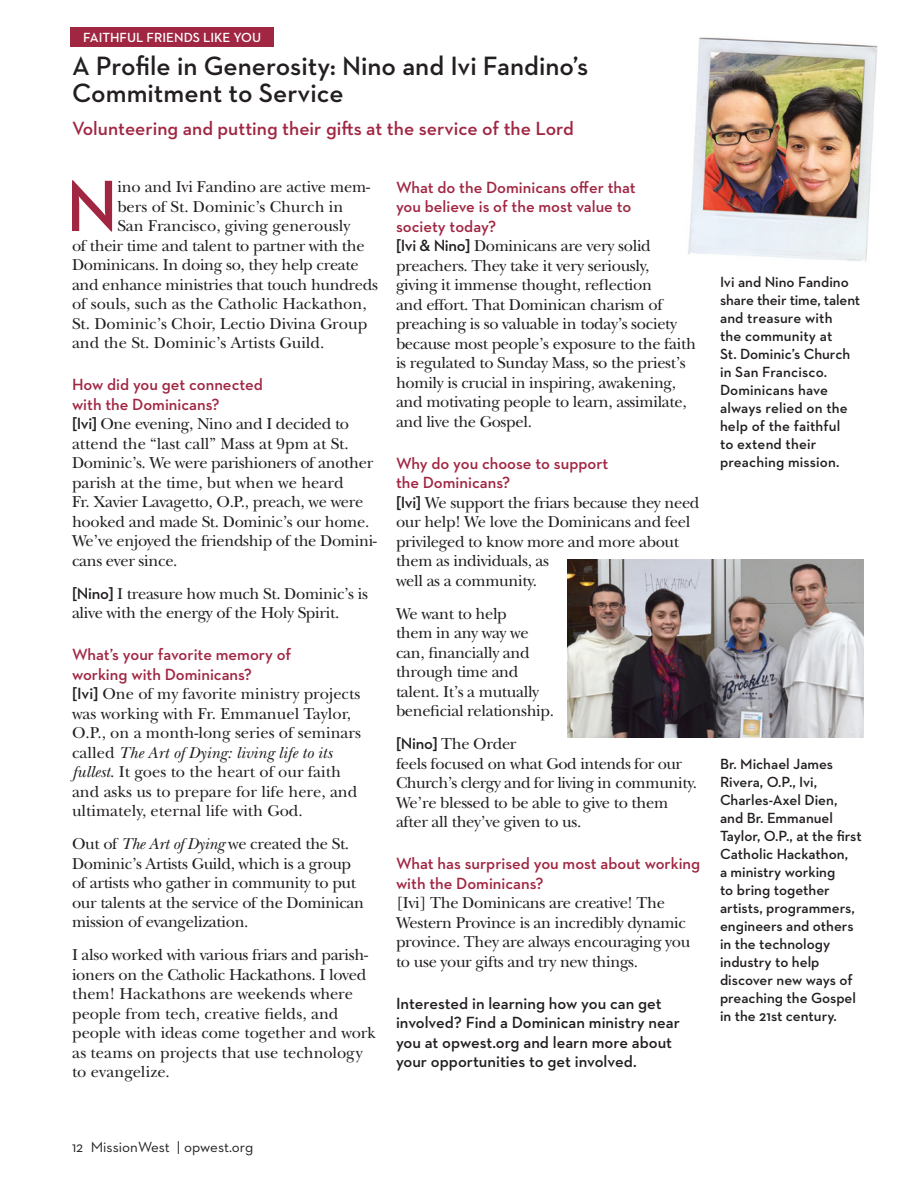
<style>
.page{position:relative;width:918px;height:1188px;background:#fff}
.page>*{position:absolute;margin:0;border:0;box-sizing:border-box;transform-origin:0 0}
.body_1st_drop_cap{font:600 73.8px "Neutraface 2 Text";color:#a02642}
.t1{font:600 27px/27px "Neutraface 2 Text";color:#231f20}
.subtitle{font:600 19.5px "Neutraface 2 Text";color:#a02642}
.body_1st{font:16.5px/19.5px "New Baskerville";letter-spacing:-.02em;color:#231f20}
.subhead{font:600 16.5px/19.5px "Neutraface 2 Text";color:#a02642}
.body_1st-2{font:16.5px/19.5px "New Baskerville";color:#231f20}
.body_1st_drop_cap-2{font:16.5px "New Baskerville";color:#231f20}
.san_serif_body{font:600 16.5px/19.5px "Neutraface 2 Text";color:#231f20}
.body_1st_drop_cap-3{font:16.5px "New Baskerville";letter-spacing:-.02em;color:#231f20}
.t2{font:600 15px/18px "Neutraface 2 Text";color:#231f20}
.t3{font:15px "Neutraface 2 Text";color:#231f20}
.t4{font:600 13.5px "Neutraface 2 Text";color:#fff}
.s1{font-family:"Neutraface 2 Text";font-weight:600}
.s2{font-style:italic}
</style>
<div class="page">
<img style="left:567px;top:559px;width:297px;height:179px">
<div style="left:70px;top:27px;width:204px;height:20px;background:#a02642"></div>
<img style="left:688px;top:37px;width:190px;height:225px">
<p class="t4" style="left:83px;top:29px;width:180px">FAITHFUL FRIENDS LIKE YOU</p>
<p class="t1" style="left:72px;top:52px;width:518px">A Profile in Generosity: Nino and Ivi Fandino’s<br>Commitment to Service</p>
<p class="subtitle" style="left:72px;top:116px;width:504px">Volunteering and putting their gifts at the service of the Lord</p>
<p class="body_1st_drop_cap" style="left:66px;top:159px;width:54px">N</p>
<p class="body_1st_drop_cap-2" style="left:117px;top:177px;width:254px">ino and Ivi Fandino are active mem-</p>
<p class="body_1st_drop_cap-2" style="left:117px;top:197px;width:228px">bers of St. Dominic’s Church in</p>
<p class="body_1st_drop_cap-2" style="left:117px;top:216px;width:234px">San Francisco, giving generously</p>
<p class="body_1st_drop_cap-3" style="left:72px;top:236px;width:294px">of their time and talent to partner with the</p>
<p class="body_1st_drop_cap-3" style="left:72px;top:255px;width:288px">Dominicans. In doing so, they help create</p>
<p class="body_1st_drop_cap-3" style="left:72px;top:275px;width:307px">and enhance ministries that touch hundreds</p>
<p class="body_1st_drop_cap-2" style="left:72px;top:294px;width:296px">of souls, such as the Catholic Hackathon,</p>
<p class="body_1st_drop_cap-2" style="left:72px;top:314px;width:297px">St. Dominic’s Choir, Lectio Divina Group</p>
<p class="body_1st_drop_cap-2" style="left:72px;top:333px;width:254px">and the St. Dominic’s Artists Guild.</p>
<p class="subhead" style="left:72px;top:374px;width:193px">How did you get connected with the Dominicans?</p>
<p class="body_1st" style="left:72px;top:414px;width:306px"><span class="s1">[Ivi]</span> One evening, Nino and I decided to attend the “last call” Mass at 9pm at St.<br>Dominic’s. We were parishioners of another parish at the time, but when we heard<br>Fr. Xavier Lavagetto, O.P., preach, we were hooked and made St. Dominic’s our home.<br>We’ve enjoyed the friendship of the Domini&shy;cans ever since.</p>
<p class="body_1st" style="left:72px;top:584px;width:298px"><span class="s1">[Nino]</span> I treasure how much St. Dominic’s is alive with the energy of the Holy Spirit.</p>
<p class="subhead" style="left:72px;top:644px;width:221px">What’s your favorite memory of working with Dominicans?</p>
<p class="body_1st-2" style="left:72px;top:684px;width:291px"><span class="s1">[Ivi]</span> One of my favorite ministry projects was working with Fr. Emmanuel Taylor, O.P., on a month-long series of seminars called <span class="s2">The Art of Dying: living life to its fullest</span>. It goes to the heart of our faith and asks us to prepare for life here, and ultimately, eternal life with God.</p>
<p class="body_1st" style="left:72px;top:834px;width:294px">Out of <span class="s2">The Art of Dying</span> we created the St.<br>Dominic’s Artists Guild, which is a group of artists who gather in community to put our talents at the service of the Dominican mission of evangelization.</p>
<p class="body_1st" style="left:72px;top:945px;width:305px">I also worked with various friars and parish&shy;ioners on the Catholic Hackathons. I loved them! Hackathons are weekends where people from tech, creative fields, and people with ideas come together and work as teams on projects that use technology to evangelize.</p>
<p class="subhead" style="left:396px;top:177px;width:241px">What do the Dominicans offer that you believe is of the most value to society today?</p>
<p class="body_1st" style="left:396px;top:236px;width:301px"><span class="s1">[Ivi &amp; Nino]</span> Dominicans are very solid preachers. They take it very seriously,<br>giving it immense thought, reflection<br>and effort. That Dominican charism of preaching is so valuable in today’s society because most people’s exposure to the faith is regulated to Sunday Mass, so the priest’s homily is crucial in inspiring, awakening, and motivating people to learn, assimilate, and live the Gospel.</p>
<p class="subhead" style="left:396px;top:453px;width:214px">Why do you choose to support the Dominicans?</p>
<p class="body_1st" style="left:396px;top:493px;width:305px"><span class="s1">[Ivi]</span> We support the friars because they need our help! We love the Dominicans and feel privileged to know more and more about them as individuals, as<br>well as a community.</p>
<p class="body_1st" style="left:396px;top:604px;width:160px">We want to help<br>them in any way we can, financially and through time and talent. It’s a mutually beneficial relationship.</p>
<p class="body_1st" style="left:396px;top:734px;width:303px"><span class="s1">[Nino]</span> The Order<br>feels focused on what God intends for our Church’s clergy and for living in community.<br>We’re blessed to be able to give to them after all they’ve given to us.</p>
<p class="subhead" style="left:396px;top:854px;width:306px">What has surprised you most about working with the Dominicans?</p>
<p class="body_1st" style="left:396px;top:893px;width:296px">[Ivi] The Dominicans are creative! The Western Province is an incredibly dynamic province. They are always encouraging you to use your gifts and try new things.</p>
<p class="san_serif_body" style="left:396px;top:993px;width:285px">Interested in learning how you can get involved? Find a Dominican ministry near you at opwest.org and learn more about your opportunities to get involved.</p>
<p class="t2" style="left:720px;top:273px;width:142px">Ivi and Nino Fandino share their time, talent and treasure with<br>the community at<br>St. Dominic’s Church in San Francisco.<br>Dominicans have always relied on the help of the faithful<br>to extend their preaching mission.</p>
<p class="t2" style="left:720px;top:755px;width:143px">Br. Michael James<br>Rivera, O.P., Ivi,<br>Charles-Axel Dien, and Br. Emmanuel<br>Taylor, O.P., at the first<br>Catholic Hackathon,<br>a ministry working<br>to bring together artists, programmers, engineers and others in the technology industry to help discover new ways of preaching the Gospel in the 21st century.</p>
<p class="t3" style="left:72px;top:1138px;width:183px">12 MissionWest | opwest.org</p>
</div>
